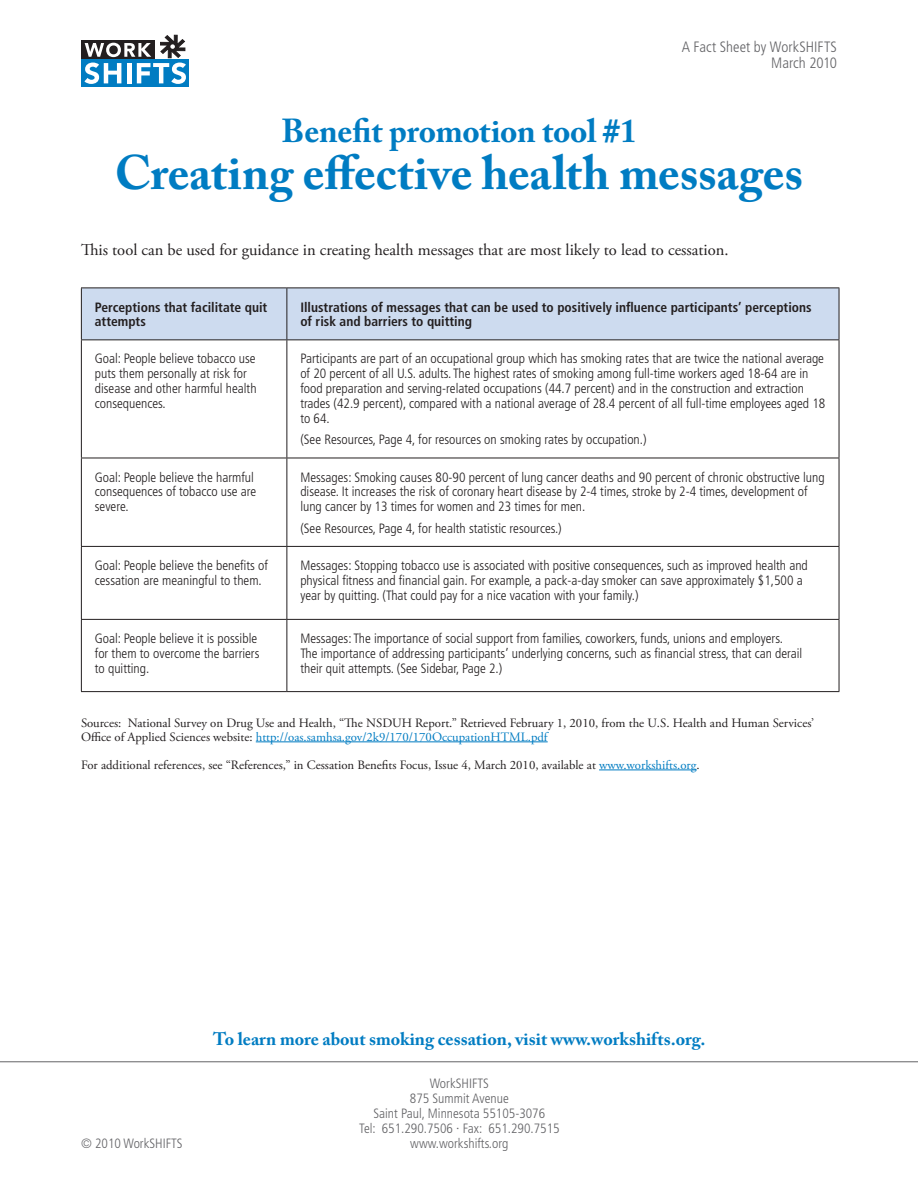
<style>
.page{position:relative;width:918px;height:1188px;background:#fff}
.page>*{position:absolute;margin:0;border:0;box-sizing:border-box;transform-origin:0 0}
.t1{font:700 48px "Adobe Caslon Pro";color:#007cc2}
.t2{font:700 33px "Adobe Caslon Pro";letter-spacing:-.01em;color:#007cc2}
.t3{font:700 18px "Adobe Caslon Pro";color:#007cc2}
.t4{font:16.5px "Adobe Garamond Pro";color:#231f20}
.t5{font:300 condensed 15px "Frutiger";color:#636366}
.t6{font:300 condensed 13.5px/14.9px "Frutiger";color:#231f20}
.t7{font:700 condensed 13.5px/14.9px "Frutiger";color:#231f20}
.t8{font:300 condensed 13.5px "Frutiger";color:#636366}
.t9{font:12.75px/14px "Adobe Garamond Pro";color:#231f20}
.s1{color:#007cc2}
.s2{font-family:"Times New Roman";font-weight:400;font-stretch:normal}
</style>
<div class="page">
<hr style="left:0;top:1061px;width:918px;height:1px;background:#636366">
<div style="left:81px;top:41px;width:73px;height:18px;background:#231f20"></div>
<div style="left:81px;top:59px;width:108px;height:28px;background:#007cc2"></div>
<svg style="left:84px;top:35px;width:102px;height:49px"></svg>
<hr style="left:256px;top:742px;width:292px;height:1px;background:#007cc2">
<hr style="left:599px;top:770px;width:97px;height:1px;background:#007cc2">
<div style="left:82px;top:289px;width:757px;height:50px;background:#cddbef"></div>
<hr style="left:81px;top:288px;width:206px;height:1px;background:#231f20">
<hr style="left:81px;top:288px;width:1px;height:51px;background:#231f20">
<hr style="left:287px;top:288px;width:552px;height:1px;background:#231f20">
<hr style="left:287px;top:288px;width:1px;height:51px;background:#231f20">
<hr style="left:839px;top:288px;width:1px;height:51px;background:#231f20">
<hr style="left:81px;top:339px;width:206px;height:1px;background:#231f20">
<hr style="left:81px;top:340px;width:1px;height:118px;background:#231f20">
<hr style="left:287px;top:339px;width:552px;height:1px;background:#231f20">
<hr style="left:287px;top:340px;width:1px;height:118px;background:#231f20">
<hr style="left:839px;top:340px;width:1px;height:118px;background:#231f20">
<hr style="left:81px;top:458px;width:206px;height:1px;background:#231f20">
<hr style="left:81px;top:458px;width:1px;height:88px;background:#231f20">
<hr style="left:287px;top:458px;width:552px;height:1px;background:#231f20">
<hr style="left:287px;top:458px;width:1px;height:88px;background:#231f20">
<hr style="left:839px;top:458px;width:1px;height:88px;background:#231f20">
<hr style="left:81px;top:546px;width:206px;height:1px;background:#231f20">
<hr style="left:81px;top:547px;width:1px;height:72px;background:#231f20">
<hr style="left:287px;top:546px;width:552px;height:1px;background:#231f20">
<hr style="left:287px;top:547px;width:1px;height:72px;background:#231f20">
<hr style="left:839px;top:547px;width:1px;height:72px;background:#231f20">
<hr style="left:81px;top:619px;width:206px;height:1px;background:#231f20">
<hr style="left:81px;top:620px;width:1px;height:71px;background:#231f20">
<hr style="left:287px;top:619px;width:552px;height:1px;background:#231f20">
<hr style="left:287px;top:620px;width:1px;height:71px;background:#231f20">
<hr style="left:839px;top:620px;width:1px;height:71px;background:#231f20">
<hr style="left:81px;top:691px;width:206px;height:1px;background:#231f20">
<hr style="left:287px;top:691px;width:552px;height:1px;background:#231f20">
<p class="t5" style="left:682px;top:38px;width:157px">A Fact Sheet by WorkSHIFTS</p>
<p class="t5" style="left:771px;top:55px;width:67px">March 2010</p>
<p class="t2" style="left:281px;top:111px;width:357px">Benefit promotion tool #1</p>
<p class="t1" style="left:115px;top:144px;width:690px">Creating effective health messages</p>
<p class="t4" style="left:81px;top:240px;width:649px">This tool can be used for guidance in creating health messages that are most likely to lead to cessation.</p>
<p class="t7" style="left:95px;top:299px;width:174px">Perceptions that facilitate quit attempts</p>
<p class="t7" style="left:300px;top:299px;width:513px">Illustrations of messages that can be used to positively influence participants’ perceptions of risk and barriers to quitting</p>
<p class="t6" style="left:95px;top:352px;width:163px">Goal: People believe tobacco use puts them personally at risk for disease and other harmful health consequences.</p>
<p class="t6" style="left:300px;top:352px;width:527px">Participants are part of an occupational group which has smoking rates that are twice the national average of 20 percent of all U.S. adults. The highest rates of smoking among full-time workers aged 18-64 are in food preparation and serving-related occupations (44.7 percent) and in the construction and extraction trades (42.9 percent), compared with a national average of 28.4 percent of all full-time employees aged 18 to 64.</p>
<p class="t6" style="left:300px;top:433px;width:348px">(See Resources, Page 4, for resources on smoking rates by occupation.)</p>
<p class="t6" style="left:95px;top:470px;width:163px">Goal: People believe the harmful consequences of tobacco use are severe.</p>
<p class="t6" style="left:300px;top:470px;width:526px">Messages: Smoking causes 80-90 percent of lung cancer deaths and 90 percent of chronic obstructive lung disease. It increases the risk of coronary heart disease by 2-4 times, stroke by 2-4 times, development of lung cancer by 13 times for women and 23 times for men.</p>
<p class="t6" style="left:300px;top:521px;width:263px">(See Resources, Page 4, for health statistic resources.)</p>
<p class="t6" style="left:95px;top:558px;width:175px">Goal: People believe the benefits of cessation are meaningful to them.</p>
<p class="t6" style="left:300px;top:558px;width:509px">Messages: Stopping tobacco use is associated with positive consequences, such as improved health and physical fitness and financial gain. For example, a pack-a-day smoker can save approximately $1,500 a year by quitting. (That could pay for a nice vacation with your family.)</p>
<p class="t6" style="left:95px;top:631px;width:166px">Goal: People believe it is possible for them to overcome the barriers to quitting.</p>
<p class="t6" style="left:300px;top:631px;width:484px">Messages: The importance of social support from families, coworkers, funds, unions and employers.</p>
<p class="t6" style="left:300px;top:646px;width:503px">The importance of addressing participants’ underlying concerns, such as financial stress, that can derail their quit attempts. (See Sidebar, Page 2.)</p>
<p class="t9" style="left:81px;top:716px;width:734px">Sources: National Survey on Drug Use and Health, “The NSDUH Report.” Retrieved February 1, 2010, from the U.S. Health and Human Services’<br>Office of Applied Sciences website: <span class="s1">http://oas.samhsa.gov/2k9/170/170OccupationHTML.pdf</span></p>
<p class="t9" style="left:81px;top:758px;width:620px">For additional references, see “References,” in Cessation Benefits Focus, Issue 4, March 2010, available at <span class="s1">www.workshifts.org</span>.</p>
<p class="t8" style="left:81px;top:1135px;width:103px">© 2010 WorkSHIFTS</p>
<p class="t3" style="left:213px;top:1028px;width:494px">To learn more about smoking cessation, visit www.workshifts.org.</p>
<p class="t8" style="left:430px;top:1075px;width:61px">WorkSHIFTS</p>
<p class="t8" style="left:410px;top:1090px;width:100px">875 Summit Avenue</p>
<p class="t8" style="left:373px;top:1105px;width:173px">Saint Paul, Minnesota 55105-3076</p>
<p class="t8" style="left:359px;top:1120px;width:202px">Tel: 651.290.7506 <span class="s2">·</span> Fax: 651.290.7515</p>
<p class="t8" style="left:410px;top:1135px;width:100px">www.workshifts.org</p>
</div>
